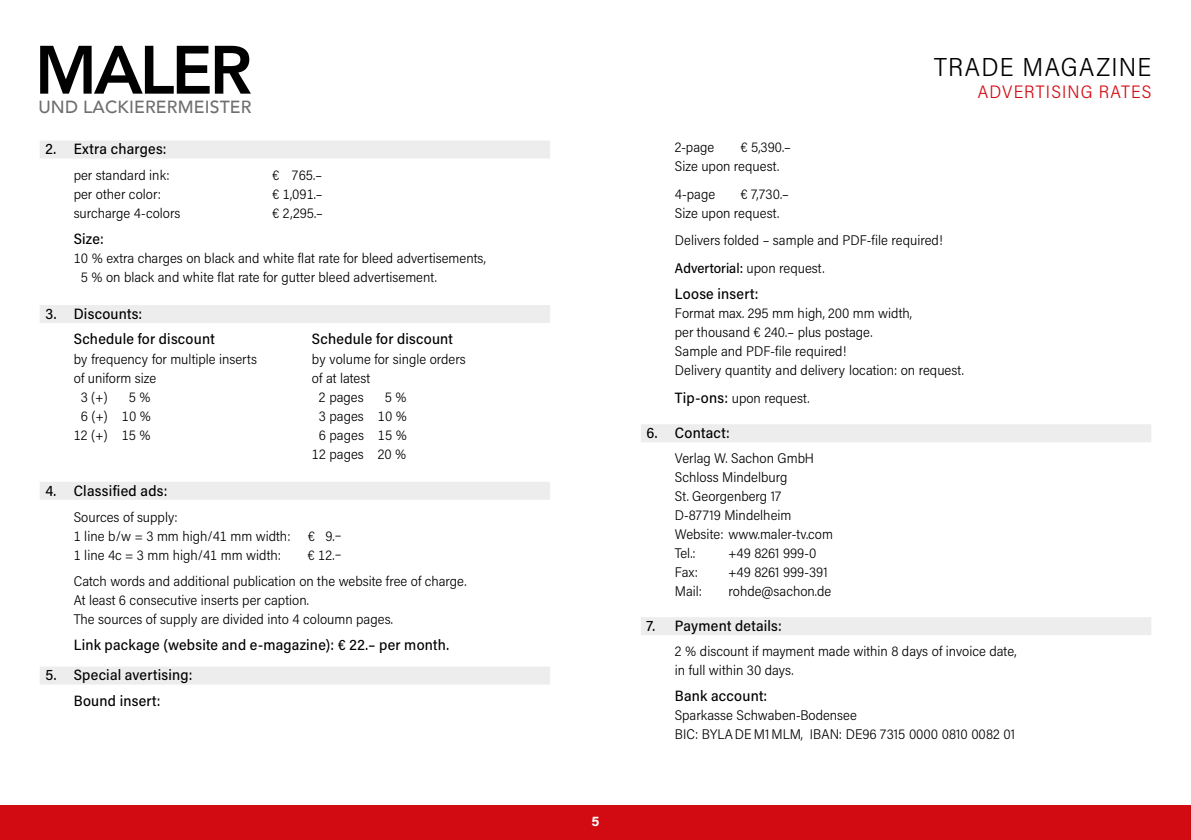
<style>
.page{position:relative;width:1191px;height:840px;background:#fff}
.page>*{position:absolute;margin:0;border:0;box-sizing:border-box;transform-origin:0 0}
.t1{font:800 67.6px "Avenir";letter-spacing:-.045em;color:#000}
.Text{font:26px "Acumin Variable Concept";letter-spacing:-.005em;color:#000}
.Text-2{font:18px "Acumin Variable Concept";letter-spacing:.015em;color:#d20a11}
.t2{font:500 17.6px "Avenir";letter-spacing:.01em;color:#706f6f}
.Text-3{font:15px "Acumin Variable Concept";letter-spacing:.015em;color:#000}
.Text-4{font:14px/19px "Acumin Variable Concept";letter-spacing:-.02em;color:#000}
.t3{font:14px "Acumin Variable Concept";color:#fff}
.s1{font-size:15px}
</style>
<div class="page">
<div style="left:0;top:805px;width:1191px;height:34px;background:#d20a11"></div>
<div style="left:40px;top:140px;width:510px;height:18px;background:#ededed"></div>
<div style="left:40px;top:305px;width:510px;height:18px;background:#ededed"></div>
<div style="left:40px;top:481px;width:510px;height:18px;background:#ededed"></div>
<div style="left:40px;top:666px;width:510px;height:18px;background:#ededed"></div>
<div style="left:641px;top:424px;width:510px;height:18px;background:#ededed"></div>
<div style="left:641px;top:616px;width:510px;height:18px;background:#ededed"></div>
<h1 class="t1" style="left:35px;top:17px;width:219px">MALER</h1>
<p class="t2" style="left:38px;top:92px;width:215px">UND LACKIERERMEISTER</p>
<p class="Text-3" style="left:45px;top:139px;width:122px">2. Extra charges:</p>
<p class="Text-4" style="left:74px;top:165px;width:97px">per standard ink:</p>
<p class="Text-4" style="left:272px;top:165px;width:52px">€ 765.–</p>
<p class="Text-4" style="left:74px;top:184px;width:89px">per other color:</p>
<p class="Text-4" style="left:272px;top:184px;width:53px">€ 1,091.–</p>
<p class="Text-4" style="left:74px;top:203px;width:109px">surcharge 4-colors</p>
<p class="Text-4" style="left:272px;top:203px;width:53px">€ 2,295.–</p>
<p class="Text-3" style="left:74px;top:229px;width:31px">Size:</p>
<p class="Text-4" style="left:81px;top:248px;width:407px;text-indent:-7px">10 % extra charges on black and white flat rate for bleed advertisements,<br>5 % on black and white flat rate for gutter bleed advertisement.</p>
<p class="Text-3" style="left:45px;top:303px;width:98px">3. Discounts:</p>
<p class="Text-3" style="left:74px;top:328px;width:142px">Schedule for discount</p>
<p class="Text-3" style="left:312px;top:328px;width:142px">Schedule for discount</p>
<p class="Text-4" style="left:74px;top:349px;width:185px">by frequency for multiple inserts</p>
<p class="Text-4" style="left:312px;top:349px;width:156px">by volume for single orders</p>
<p class="Text-4" style="left:74px;top:368px;width:84px">of uniform size</p>
<p class="Text-4" style="left:312px;top:368px;width:60px">of at latest</p>
<p class="Text-4" style="left:81px;top:387px;width:29px">3 (+)</p>
<p class="Text-4" style="left:129px;top:387px;width:24px">5 %</p>
<p class="Text-4" style="left:319px;top:387px;width:47px">2 pages</p>
<p class="Text-4" style="left:385px;top:387px;width:24px">5 %</p>
<p class="Text-4" style="left:81px;top:406px;width:72px">6 (+) 10 %</p>
<p class="Text-4" style="left:319px;top:406px;width:90px">3 pages 10 %</p>
<p class="Text-4" style="left:74px;top:425px;width:79px">12 (+) 15 %</p>
<p class="Text-4" style="left:312px;top:425px;width:97px;text-align:center">6 pages 15 %<br>12 pages 20 %</p>
<p class="Text-3" style="left:45px;top:479px;width:123px">4. Classified ads:</p>
<p class="Text-4" style="left:74px;top:506px;width:270px">Sources of supply:<br>1 line b/w = 3 mm high/41 mm width: € 9.–<br>1 line 4c = 3 mm high/41 mm width:</p>
<p class="Text-4" style="left:307px;top:544px;width:36px">€ 12.–</p>
<p class="Text-4" style="left:74px;top:570px;width:394px">Catch words and additional publication on the website free of charge.<br>At least 6 consecutive inserts per caption.<br>The sources of supply are divided into 4 coloumn pages.</p>
<p class="Text-3" style="left:74px;top:633px;width:377px">Link package (website and e-magazine): € 22.– per month.</p>
<p class="Text-3" style="left:45px;top:664px;width:148px">5. Special avertising:</p>
<p class="Text-3" style="left:74px;top:690px;width:88px">Bound insert:</p>
<p class="t3" style="left:591px;top:811px;width:9px">5</p>
<p class="Text" style="left:934px;top:49px;width:220px">TRADE MAGAZINE</p>
<p class="Text-2" style="left:978px;top:79px;width:176px">ADVERTISING RATES</p>
<p class="Text-4" style="left:675px;top:137px;width:118px;text-indent:66px">€ 5,390.–<br>Size upon request.</p>
<p class="Text-4" style="left:675px;top:184px;width:42px">4-page</p>
<p class="Text-4" style="left:675px;top:137px;width:41px">2-page</p>
<p class="Text-4" style="left:675px;top:184px;width:116px;text-indent:66px">€ 7,730.–<br>Size upon request.</p>
<p class="Text-4" style="left:675px;top:230px;width:270px">Delivers folded – sample and PDF-file required!</p>
<p class="Text-4" style="left:675px;top:258px;width:151px">Advertorial: upon request.</p>
<p class="Text-3" style="left:675px;top:284px;width:85px">Loose insert:</p>
<p class="Text-4" style="left:675px;top:303px;width:291px">Format max. 295 mm high, 200 mm width,<br>per thousand € 240.– plus postage.<br>Sample and PDF-file required!<br>Delivery quantity and delivery location: on request.</p>
<p class="Text-4" style="left:675px;top:388px;width:136px"><span class="s1">Tip-ons:</span> upon request.</p>
<p class="Text-3" style="left:646px;top:422px;width:84px">6. Contact:</p>
<p class="Text-4" style="left:675px;top:447px;width:160px">Verlag W. Sachon GmbH<br>Schloss Mindelburg<br>St. Georgenberg 17<br>D-87719 Mindelheim<br>Website: www.maler-tv.com<br>Tel.:</p>
<p class="Text-4" style="left:728px;top:542px;width:89px">+49 8261 999-0</p>
<p class="Text-4" style="left:675px;top:561px;width:24px">Fax:</p>
<p class="Text-4" style="left:728px;top:561px;width:101px">+49 8261 999-391</p>
<p class="Text-4" style="left:675px;top:580px;width:29px">Mail:</p>
<p class="Text-4" style="left:728px;top:580px;width:104px">rohde@sachon.de</p>
<p class="Text-3" style="left:646px;top:615px;width:136px">7. Payment details:</p>
<p class="Text-4" style="left:675px;top:640px;width:343px">2 % discount if mayment made within 8 days of invoice date, in full within 30 days.</p>
<p class="Text-3" style="left:675px;top:685px;width:93px">Bank account:</p>
<p class="Text-4" style="left:675px;top:704px;width:342px">Sparkasse Schwaben-Bodensee<br>BIC: BYLADEM1MLM, IBAN: DE96 7315 0000 0810 0082 01</p>
</div>
